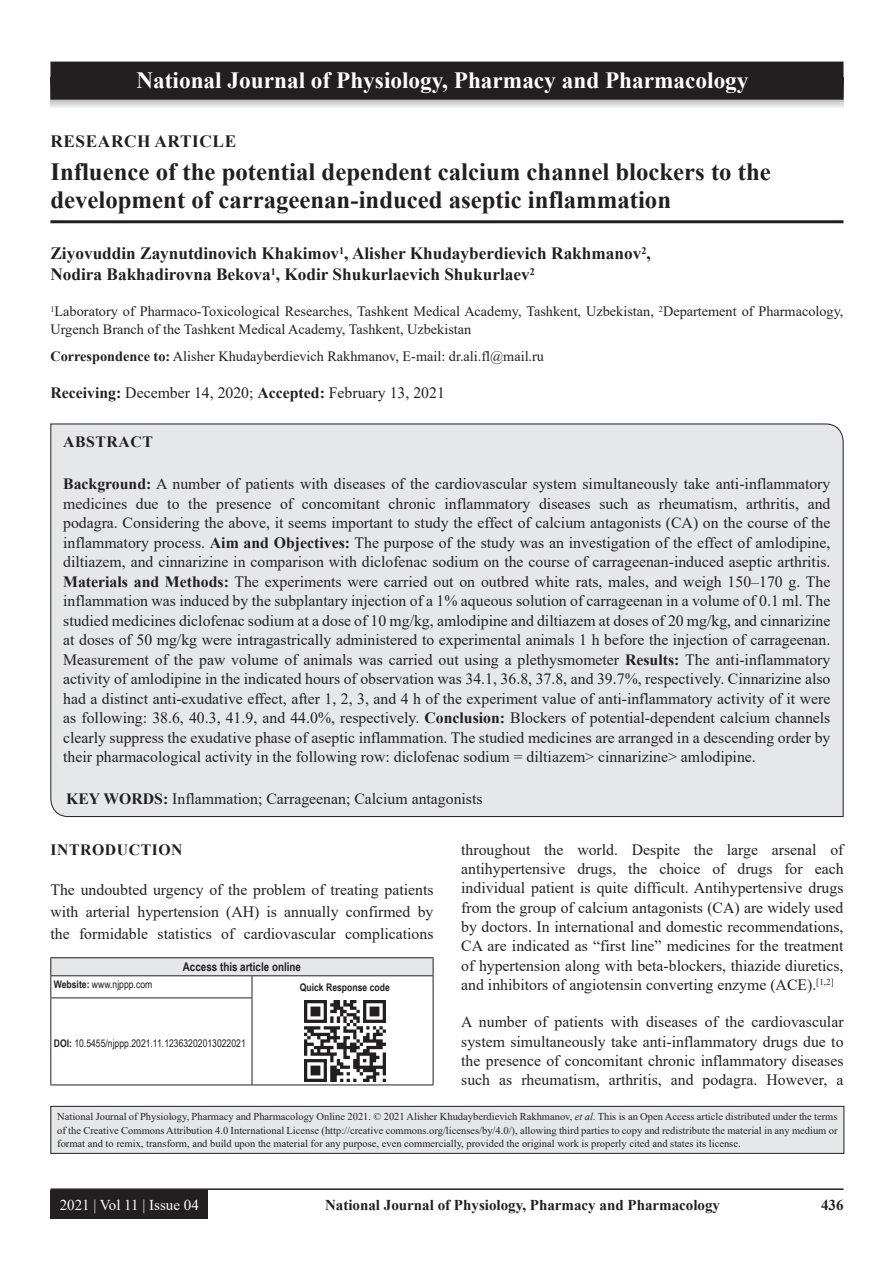
<style>
.page{position:relative;width:894px;height:1263px;background:#fff}
.page>*{position:absolute;margin:0;border:0;box-sizing:border-box;transform-origin:0 0}
.AT{font:700 24.75px/28.5px "Times New Roman";color:#231f20}
.JN_1{font:700 23.25px "Times New Roman";color:#fff}
.AU{font:700 17.25px/21px "Times New Roman";color:#231f20}
.AH{font:700 17.25px "Times New Roman";letter-spacing:.035em;color:#231f20}
.ABS{font:15.75px/19.5px "Times New Roman";color:#231f20;text-align:justify}
.TX{font:15.75px/19.4px "Times New Roman";color:#231f20;text-align:justify}
.KWD{font:15.75px "Times New Roman";color:#231f20}
.HIS{font:15.75px "Times New Roman";color:#231f20}
.ABSH{font:700 15.75px "Times New Roman";letter-spacing:.035em;color:#231f20}
.RF{font:700 15px "Times New Roman";color:#231f20}
.RF_VOL{font:15px "Times New Roman";color:#fff}
.AFF{font:14.25px/18px "Times New Roman";color:#231f20}
.ADD{font:14.25px "Times New Roman";color:#231f20}
.AAO{font:700 12px "Arial Narrow";color:#231f20}
.JN_TX{font:10.5px/13.5px "Times New Roman";color:#231f20;text-align:justify}
.DOI{font:10.5px "Arial Narrow";color:#231f20}
.Web{font:10.5px "Arial Narrow";color:#231f20}
.QR{font:700 10.5px "Arial Narrow";color:#231f20}
.s1{font-weight:700}
.s2{font-style:italic}
</style>
<div class="page">
<hr style="left:50px;top:1188px;width:793px;height:1px;background:#231f20">
<div style="left:50px;top:1190px;width:158px;height:28px;background:#231f20"></div>
<hr style="left:50px;top:220px;width:793px;height:3px;background:#231f20">
<div style="left:50px;top:423px;width:793px;height:394px;background:#e6e7e9"></div>
<div style="left:51px;top:957px;width:382px;height:18px;background:#e6e7e9"></div>
<svg style="left:251px;top:976px;width:1px;height:21px"></svg>
<hr style="left:50px;top:997px;width:202px;height:1px;background:#231f20">
<hr style="left:50px;top:998px;width:1px;height:86px;background:#231f20">
<hr style="left:251px;top:998px;width:1px;height:86px;background:#231f20">
<hr style="left:50px;top:1084px;width:202px;height:1px;background:#231f20">
<hr style="left:432px;top:998px;width:1px;height:86px;background:#231f20">
<hr style="left:252px;top:1084px;width:181px;height:1px;background:#231f20">
<hr style="left:50px;top:957px;width:202px;height:1px;background:#231f20">
<hr style="left:252px;top:957px;width:181px;height:1px;background:#231f20">
<svg style="left:50px;top:958px;width:1px;height:39px"></svg>
<svg style="left:432px;top:958px;width:1px;height:40px"></svg>
<hr style="left:50px;top:975px;width:202px;height:1px;background:#231f20">
<hr style="left:252px;top:975px;width:181px;height:1px;background:#231f20">
<img style="left:304px;top:1000px;width:81px;height:81px">
<div style="left:51px;top:1106px;width:792px;height:47px;background:#e6e7e9"></div>
<div style="left:50px;top:1106px;width:794px;height:47px;border:1px solid #231f20"></div>
<svg style="left:51px;top:100px;width:792px;height:8px;background:#d9dadc"></svg>
<div style="left:51px;top:62px;width:791px;height:37px;background:#231f20"></div>
<div style="left:50px;top:62px;width:793px;height:38px;border:2px solid #231f20"></div>
<p class="JN_1" style="left:136px;top:64px;width:613px">National Journal of Physiology, Pharmacy and Pharmacology</p>
<p class="AH" style="left:50px;top:128px;width:187px">RESEARCH ARTICLE</p>
<p class="AT" style="left:50px;top:156px;width:721px">Influence of the potential dependent calcium channel blockers to the development of carrageenan-induced aseptic inflammation</p>
<p class="AU" style="left:50px;top:242px;width:601px">Ziyovuddin Zaynutdinovich Khakimov<sup>1</sup>, Alisher Khudayberdievich Rakhmanov<sup>2</sup>,<br>Nodira Bakhadirovna Bekova<sup>1</sup>, Kodir Shukurlaevich Shukurlaev<sup>2</sup></p>
<p class="AFF" style="left:50px;top:302px;width:794px"><sup>1</sup>Laboratory of Pharmaco-Toxicological Researches, Tashkent Medical Academy, Tashkent, Uzbekistan, <sup>2</sup>Departement of Pharmacology,<br>Urgench Branch of the Tashkent Medical Academy, Tashkent, Uzbekistan</p>
<p class="ADD" style="left:50px;top:346px;width:495px"><span class="s1">Correspondence to:</span> Alisher Khudayberdievich Rakhmanov, E-mail: dr.ali.fl@mail.ru</p>
<p class="HIS" style="left:50px;top:382px;width:396px"><span class="s1">Receiving:</span> December 14, 2020; <span class="s1">Accepted:</span> February 13, 2021</p>
<p class="ABSH" style="left:63px;top:430px;width:91px">ABSTRACT</p>
<p class="ABS" style="left:63px;top:473px;width:768px"><span class="s1">Background:</span> A number of patients with diseases of the cardiovascular system simultaneously take anti-inflammatory medicines due to the presence of concomitant chronic inflammatory diseases such as rheumatism, arthritis, and podagra. Considering the above, it seems important to study the effect of calcium antagonists (CA) on the course of the inflammatory process. <span class="s1">Aim and Objectives:</span> The purpose of the study was an investigation of the effect of amlodipine, diltiazem, and cinnarizine in comparison with diclofenac sodium on the course of carrageenan-induced aseptic arthritis.<br><span class="s1">Materials and Methods:</span> The experiments were carried out on outbred white rats, males, and weigh 150–170 g. The inflammation was induced by the subplantary injection of a 1% aqueous solution of carrageenan in a volume of 0.1 ml. The studied medicines diclofenac sodium at a dose of 10 mg/kg, amlodipine and diltiazem at doses of 20 mg/kg, and cinnarizine at doses of 50 mg/kg were intragastrically administered to experimental animals 1 h before the injection of carrageenan.<br>Measurement of the paw volume of animals was carried out using a plethysmometer <span class="s1">Results:</span> The anti-inflammatory activity of amlodipine in the indicated hours of observation was 34.1, 36.8, 37.8, and 39.7%, respectively. Сinnarizine also had a distinct anti-exudative effect, after 1, 2, 3, and 4 h of the experiment value of anti-inflammatory activity of it were as following: 38.6, 40.3, 41.9, and 44.0%, respectively. <span class="s1">Conclusion:</span> Blockers of potential-dependent calcium channels clearly suppress the exudative phase of aseptic inflammation. The studied medicines are arranged in a descending order by their pharmacological activity in the following row: diclofenac sodium = diltiazem&gt; cinnarizine&gt; amlodipine.</p>
<p class="KWD" style="left:66px;top:787px;width:418px"><span class="s1">KEY WORDS:</span> Inflammation; Carrageenan; Calcium antagonists</p>
<h1 class="ABSH" style="left:50px;top:838px;width:134px">INTRODUCTION</h1>
<p class="TX" style="left:50px;top:878px;width:384px;line-height:22.2px">The undoubted urgency of the problem of treating patients with arterial hypertension (AH) is annually confirmed by the formidable statistics of cardiovascular complications</p>
<p class="AAO" style="left:183px;top:958px;width:120px">Access this article online</p>
<p class="Web" style="left:54px;top:976px;width:100px"><span class="s1">Website:</span> www.njppp.com</p>
<p class="QR" style="left:300px;top:979px;width:91px">Quick Response code</p>
<p class="TX" style="left:461px;top:839px;width:383px">throughout the world. Despite the large arsenal of antihypertensive drugs, the choice of drugs for each individual patient is quite difficult. Antihypertensive drugs from the group of calcium antagonists (CA) are widely used by doctors. In international and domestic recommendations, CA are indicated as “first line” medicines for the treatment of hypertension along with beta-blockers, thiazide diuretics, and inhibitors of angiotensin converting enzyme (ACE).<sup>[1,2]</sup></p>
<p class="TX" style="left:461px;top:1012px;width:383px">A number of patients with diseases of the cardiovascular system simultaneously take anti-inflammatory drugs due to the presence of concomitant chronic inflammatory diseases such as rheumatism, arthritis, and podagra. However, a</p>
<p class="DOI" style="left:54px;top:1035px;width:193px"><span class="s1">DOI:</span> 10.5455/njppp.2021.11.12363202013022021</p>
<p class="JN_TX" style="left:57px;top:1109px;width:781px">National Journal of Physiology, Pharmacy and Pharmacology Online 2021. © 2021 Alisher Khudayberdievich Rakhmanov, <span class="s2">et al</span>. This is an Open Access article distributed under the terms of the Creative Commons Attribution 4.0 International License (http://creative commons.org/licenses/by/4.0/), allowing third parties to copy and redistribute the material in any medium or format and to remix, transform, and build upon the material for any purpose, even commercially, provided the original work is properly cited and states its license.</p>
<p class="RF_VOL" style="left:60px;top:1193px;width:141px">2021 | Vol 11 | Issue 04</p>
<p class="RF" style="left:325px;top:1194px;width:396px">National Journal of Physiology, Pharmacy and Pharmacology</p>
<p class="RF" style="left:820px;top:1194px;width:24px">436</p>
</div>
